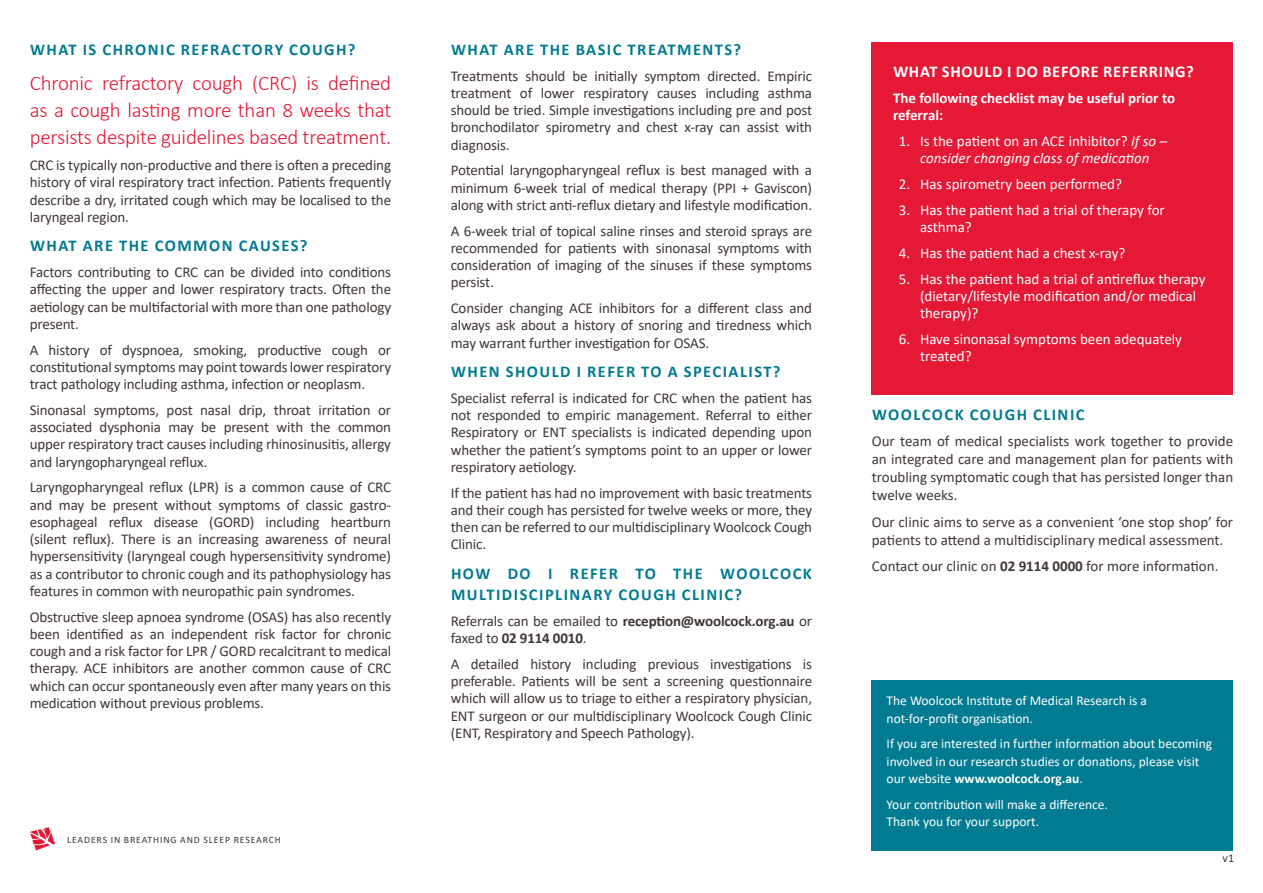
<style>
.page{position:relative;width:1263px;height:893px;background:#fff}
.page>*{position:absolute;margin:0;border:0;box-sizing:border-box;transform-origin:0 0}
.body{font:300 21px/27px "Calibri";letter-spacing:-.01em;color:#e51836;text-align:justify}
.body-2{font:700 16.5px/21px "Calibri";letter-spacing:.09em;color:#007b91}
.heading{font:700 16.5px "Calibri";letter-spacing:.09em;color:#007b91}
.BODY_COPY{font:700 16.5px "Calibri";letter-spacing:.04em;color:#fff}
.body-3{font:15px/17.2px "Calibri";letter-spacing:-.01em;color:#403734;text-align:justify}
.BODY_COPY-2{font:15px/18px "Calibri";color:#403734;text-align:justify}
.t1{font:15px/17.2px "Calibri";color:#fff}
.t2{font:italic 15px/17.2px "Calibri";color:#fff;text-align:center}
.body-4{font:700 15px/17.2px "Calibri";letter-spacing:-.01em;color:#403734}
.BODY_COPY-3{font:700 15px/17.2px "Calibri";color:#fff}
.BODY_COPY-4{font:13.5px/17.2px "Calibri";color:#fff}
.t3{font:12px "Calibri";color:#403734}
.t4{font:9.75px "Calibri";letter-spacing:.09em;color:#403734}
.s1{font-weight:400}
.s2{font-style:normal}
.s3{font-weight:700}
</style>
<div class="page">
<div style="left:872px;top:680px;width:361px;height:170px;background:#007b91"></div>
<svg style="left:30px;top:827px;width:25px;height:23px"></svg>
<div style="left:872px;top:43px;width:361px;height:352px;background:#e51836"></div>
<p class="heading" style="left:30px;top:38px;width:327px">WHAT IS CHRONIC REFRACTORY COUGH?</p>
<p class="body" style="left:30px;top:70px;width:363px">Chronic refractory cough (CRC) is defined as a cough lasting more than 8 weeks that persists despite guidelines based treatment.</p>
<p class="body-3" style="left:30px;top:156px;width:363px">CRC is typically non-productive and there is often a preceding history of viral respiratory tract infection. Patients frequently describe a dry, irritated cough which may be localised to the laryngeal region.</p>
<p class="body-2" style="left:30px;top:235px;width:279px">WHAT ARE THE COMMON CAUSES?</p>
<p class="body-3" style="left:30px;top:263px;width:363px">Factors contributing to CRC can be divided into conditions affecting the upper and lower respiratory tracts. Often the aetiology can be multifactorial with more than one pathology present.</p>
<p class="body-3" style="left:30px;top:341px;width:363px">A history of dyspnoea, smoking, productive cough or constitutional symptoms may point towards lower respiratory tract pathology including asthma, infection or neoplasm.</p>
<p class="body-3" style="left:30px;top:401px;width:363px">Sinonasal symptoms, post nasal drip, throat irritation or associated dysphonia may be present with the common upper respiratory tract causes including rhinosinusitis, allergy and laryngopharyngeal reflux.</p>
<p class="body-3" style="left:30px;top:478px;width:363px">Laryngopharyngeal reflux (LPR) is a common cause of CRC and may be present without symptoms of classic gastro&shy;esophageal reflux disease (GORD) including heartburn (silent reflux). There is an increasing awareness of neural hypersensitivity (laryngeal cough hypersensitivity syndrome) as a contributor to chronic cough and its pathophysiology has features in common with neuropathic pain syndromes.</p>
<p class="body-3" style="left:30px;top:608px;width:363px">Obstructive sleep apnoea syndrome (OSAS) has also recently been identified as an independent risk factor for chronic cough and a risk factor for LPR / GORD recalcitrant to medical therapy. ACE inhibitors are another common cause of CRC which can occur spontaneously even after many years on this medication without previous problems.</p>
<p class="t4" style="left:67px;top:833px;width:215px">LEADERS IN BREATHING AND SLEEP RESEARCH</p>
<p class="body-2" style="left:451px;top:39px;width:291px">WHAT ARE THE BASIC TREATMENTS?</p>
<p class="body-3" style="left:451px;top:67px;width:363px">Treatments should be initially symptom directed. Empiric treatment of lower respiratory causes including asthma should be tried. Simple investigations including pre and post bronchodilator spirometry and chest x-ray can assist with diagnosis.</p>
<p class="body-3" style="left:451px;top:161px;width:363px">Potential laryngopharyngeal reflux is best managed with a minimum 6-week trial of medical therapy (PPI + Gaviscon) along with strict anti-reflux dietary and lifestyle modification.</p>
<p class="body-3" style="left:451px;top:222px;width:363px">A 6-week trial of topical saline rinses and steroid sprays are recommended for patients with sinonasal symptoms with consideration of imaging of the sinuses if these symptoms persist.</p>
<p class="body-3" style="left:451px;top:299px;width:363px">Consider changing ACE inhibitors for a different class and always ask about a history of snoring and tiredness which may warrant further investigation for OSAS.</p>
<p class="body-2" style="left:451px;top:361px;width:331px">WHEN SHOULD I REFER TO A SPECIALIST?</p>
<p class="body-3" style="left:451px;top:389px;width:363px">Specialist referral is indicated for CRC when the patient has not responded to empiric management. Referral to either Respiratory or ENT specialists is indicated depending upon whether the patient’s symptoms point to an upper or lower respiratory aetiology.</p>
<p class="body-3" style="left:451px;top:484px;width:363px">If the patient has had no improvement with basic treatments and their cough has persisted for twelve weeks or more, they then can be referred to our multidisciplinary Woolcock Cough Clinic.</p>
<p class="body-2" style="left:451px;top:563px;width:362px">HOW DO I REFER TO THE WOOLCOCK<br>MULTIDISCIPLINARY COUGH CLINIC?</p>
<p class="body-4" style="left:451px;top:612px;width:363px"><span class="s1">Referrals can be emailed to</span> reception@woolcock.org.au <span class="s1">or faxed to</span> 02 9114 0010<span class="s1">.</span></p>
<p class="body-3" style="left:451px;top:655px;width:363px">A detailed history including previous investigations is preferable. Patients will be sent a screening questionnaire which will allow us to triage to either a respiratory physician, ENT surgeon or our multidisciplinary Woolcock Cough Clinic (ENT, Respiratory and Speech Pathology).</p>
<p class="BODY_COPY" style="left:893px;top:60px;width:302px">WHAT SHOULD I DO BEFORE REFERRING?</p>
<p class="BODY_COPY-3" style="left:893px;top:89px;width:284px">The following checklist may be useful prior to referral:</p>
<p class="t2" style="left:899px;top:132px;width:270px"><span class="s2">1. Is the patient on an ACE inhibitor?</span> If so – consider changing class of medication</p>
<p class="t1" style="left:899px;top:175px;width:225px">2. Has spirometry been performed?</p>
<p class="t1" style="left:920px;top:201px;width:246px;text-indent:-21px">3. Has the patient had a trial of therapy for asthma?</p>
<p class="t1" style="left:899px;top:244px;width:228px">4. Has the patient had a chest x-ray?</p>
<p class="t1" style="left:920px;top:270px;width:287px;text-indent:-21px">5. Has the patient had a trial of antireflux therapy (dietary/lifestyle modification and/or medical therapy)?</p>
<p class="t1" style="left:920px;top:330px;width:264px;text-indent:-21px">6. Have sinonasal symptoms been adequately treated?</p>
<p class="body-2" style="left:872px;top:404px;width:214px">WOOLCOCK COUGH CLINIC</p>
<p class="BODY_COPY-2" style="left:872px;top:432px;width:363px">Our team of medical specialists work together to provide an integrated care and management plan for patients with troubling symptomatic cough that has persisted longer than twelve weeks.</p>
<p class="BODY_COPY-2" style="left:872px;top:512px;width:363px">Our clinic aims to serve as a convenient ‘one stop shop’ for patients to attend a multidisciplinary medical assessment.</p>
<p class="BODY_COPY-2" style="left:872px;top:557px;width:348px">Contact our clinic on <span class="s3">02 9114 0000</span> for more information.</p>
<p class="BODY_COPY-4" style="left:887px;top:692px;width:262px">The Woolcock Institute of Medical Research is a not-for-profit organisation.</p>
<p class="BODY_COPY-4" style="left:887px;top:735px;width:327px">If you are interested in further information about becoming involved in our research studies or donations, please visit our website <span class="s3">www.woolcock.org.au</span>.</p>
<p class="BODY_COPY-4" style="left:887px;top:795px;width:223px">Your contribution will make a difference.<br>Thank you for your support.</p>
<p class="t3" style="left:1222px;top:849px;width:13px">v1</p>
</div>
